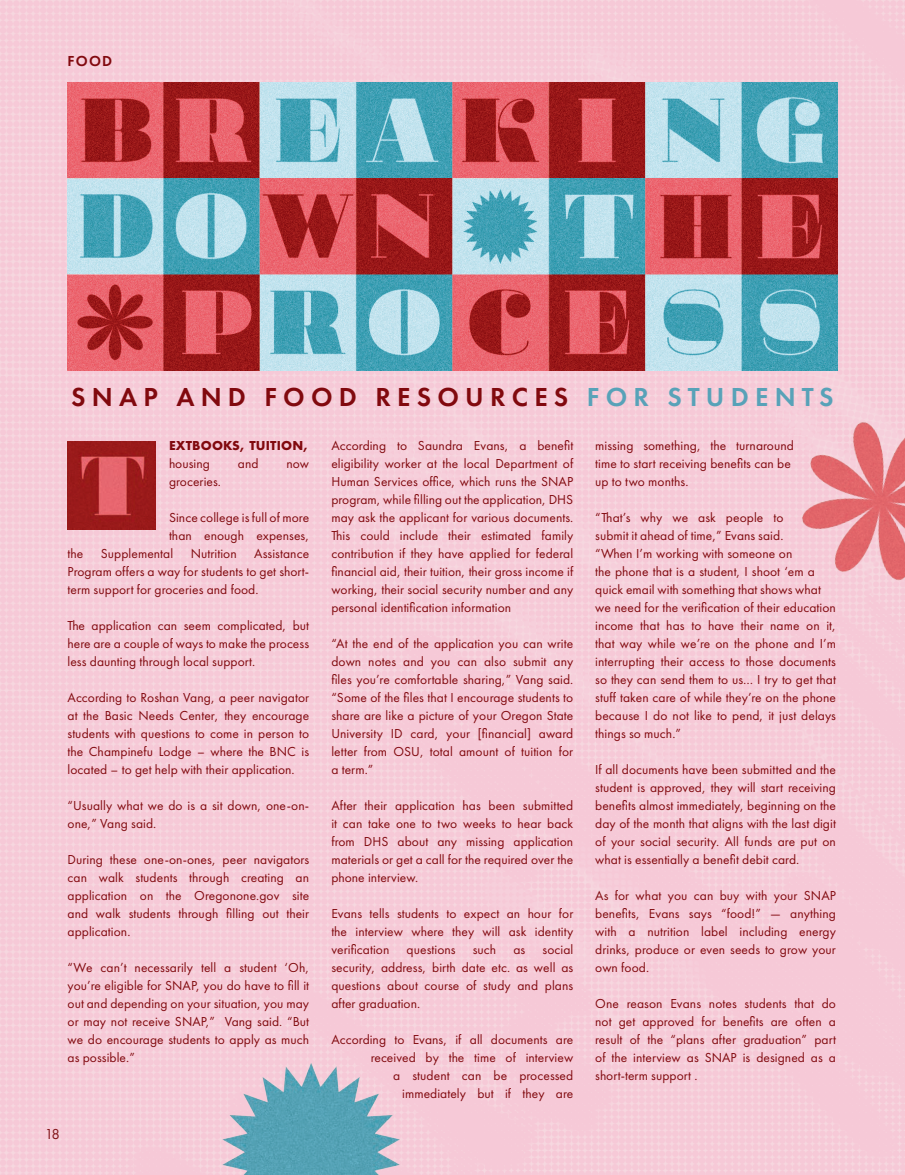
<style>
.page{position:relative;width:905px;height:1175px;background:#fff}
.page>*{position:absolute;margin:0;border:0;box-sizing:border-box;transform-origin:0 0}
.Pull_Quote{font:600 27px "Futura PT";letter-spacing:.23em;color:#81090e}
.Pull_Quote-2{font:600 15px "Futura PT";color:#81090e}
.Pull_Quote-3{font:15px "Futura PT";color:#811417}
.Body_Text{font:13.5px/18px "Futura PT";letter-spacing:.005em;color:#81090e;text-align:justify}
.Body_Text-2{font:700 13.5px/18px "Futura PT";letter-spacing:.015em;color:#81090e}
.s1{color:#58a2b8}
.s2{font-weight:400}
</style>
<div class="page">
<img style="left:0;top:0;width:904px;height:1174px">
<img style="left:68px;top:82px;width:769px;height:288px">
<img style="left:68px;top:441px;width:87px;height:88px">
<img style="left:773px;top:407px;width:131px;height:198px">
<img style="left:213px;top:1058px;width:208px;height:116px">
<p class="Pull_Quote-2" style="left:68px;top:52px;width:46px">FOOD</p>
<p class="Pull_Quote" style="left:71px;top:380px;width:764px">SNAP AND FOOD RESOURCES <span class="s1">FOR STUDENTS</span></p>
<p class="Body_Text-2" style="left:169px;top:436px;width:142px">EXTBOOKS, TUITION, <span class="s2">housing</span></p>
<p class="Body_Text" style="left:331px;top:436px;width:243px">According to Saundra Evans, a benefit eligibility worker at the local Department of Human Services office, which runs the SNAP program, while filling out the application, DHS may ask the applicant for various documents.<br>This could include their estimated family contribution if they have applied for federal financial aid, their tuition, their gross income if working, their social security number and any personal identification information</p>
<p class="Body_Text" style="left:331px;top:634px;width:243px">“At the end of the application you can write down notes and you can also submit any files you’re comfortable sharing,” Vang said. “Some of the files that I encourage students to share are like a picture of your Oregon State University ID card, your [financial] award letter from OSU, total amount of tuition for a term.”</p>
<p class="Body_Text" style="left:331px;top:796px;width:243px">After their application has been submitted it can take one to two weeks to hear back from DHS about any missing application materials or get a call for the required over the phone interview.</p>
<p class="Body_Text" style="left:331px;top:904px;width:243px">Evans tells students to expect an hour for the interview where they will ask identity verification</p>
<p class="Body_Text" style="left:595px;top:436px;width:200px;text-align:left">missing something, the turnaround time to start receiving benefits can be up to two months.</p>
<p class="Body_Text" style="left:595px;top:508px;width:242px;text-align:left">“That’s why we ask people to<br>submit it ahead of time,” Evans said.<br>“When I’m working with someone on<br>the phone that is a student, I shoot ‘em a quick email with something that shows what we need for the verification of their education income that has to have their name on it, that way while we’re on the phone and I’m interrupting their access to those documents so they can send them to us… I try to get that stuff taken care of while they’re on the phone because I do not like to pend, it just delays things so much.”</p>
<p class="Body_Text" style="left:595px;top:760px;width:242px">If all documents have been submitted and the student is approved, they will start receiving benefits almost immediately, beginning on the day of the month that aligns with the last digit of your social security. All funds are put on what is essentially a benefit debit card.</p>
<p class="Body_Text" style="left:595px;top:886px;width:242px">As for what you can buy with your SNAP benefits, Evans says “food!” — anything with a nutrition label including energy drinks, produce or even seeds to grow your own food.</p>
<p class="Body_Text" style="left:595px;top:994px;width:242px">One reason Evans notes students that do not get approved for benefits are often a result of the “plans after graduation” part of the interview as SNAP is designed as a short-term support .</p>
<p class="Body_Text" style="left:238px;top:454px;width:22px">and</p>
<p class="Body_Text" style="left:286px;top:454px;width:24px">now</p>
<p class="Body_Text" style="left:169px;top:472px;width:53px">groceries.</p>
<p class="Body_Text" style="left:169px;top:508px;width:142px">Since college is full of more than enough expenses,</p>
<p class="Body_Text" style="left:67px;top:544px;width:17px">the</p>
<p class="Body_Text" style="left:101px;top:544px;width:74px">Supplemental</p>
<p class="Body_Text" style="left:191px;top:544px;width:47px">Nutrition</p>
<p class="Body_Text" style="left:67px;top:544px;width:243px;text-indent:187px">Assistance Program offers a way for students to get short&shy;term support for groceries and food.</p>
<p class="Body_Text" style="left:67px;top:616px;width:243px">The application can seem complicated, but here are a couple of ways to make the process less daunting through local support.</p>
<p class="Body_Text" style="left:67px;top:688px;width:243px">According to Roshan Vang, a peer navigator at the Basic Needs Center, they encourage students with questions to come in person to the Champinefu Lodge – where the BNC is located – to get help with their application.</p>
<p class="Body_Text" style="left:67px;top:796px;width:243px">“Usually what we do is a sit down, one-on&shy;one,” Vang said.</p>
<p class="Body_Text" style="left:67px;top:850px;width:243px">During these one-on-ones, peer navigators can walk students through creating an application on the Oregonone.gov site and walk students through filling out their application.</p>
<p class="Body_Text" style="left:67px;top:958px;width:243px">“We can’t necessarily tell a student ‘Oh, you’re eligible for SNAP, you do have to fill it out and depending on your situation, you may or may not receive SNAP,” Vang said. “But we do encourage students to apply as much as possible.”</p>
<p class="Body_Text" style="left:331px;top:940px;width:243px;text-indent:211px">social security, address, birth date etc. as well as questions about course of study and plans after graduation.</p>
<p class="Body_Text" style="left:331px;top:1030px;width:243px;text-align:right">According to Evans, if all documents are received by the time of interview<br>a student can be processed immediately but if they are</p>
<p class="Body_Text" style="left:406px;top:940px;width:51px">questions</p>
<p class="Body_Text" style="left:473px;top:940px;width:25px">such</p>
<p class="Body_Text" style="left:513px;top:940px;width:13px">as</p>
<p class="Pull_Quote-3" style="left:45px;top:1125px;width:17px">18</p>
</div>
